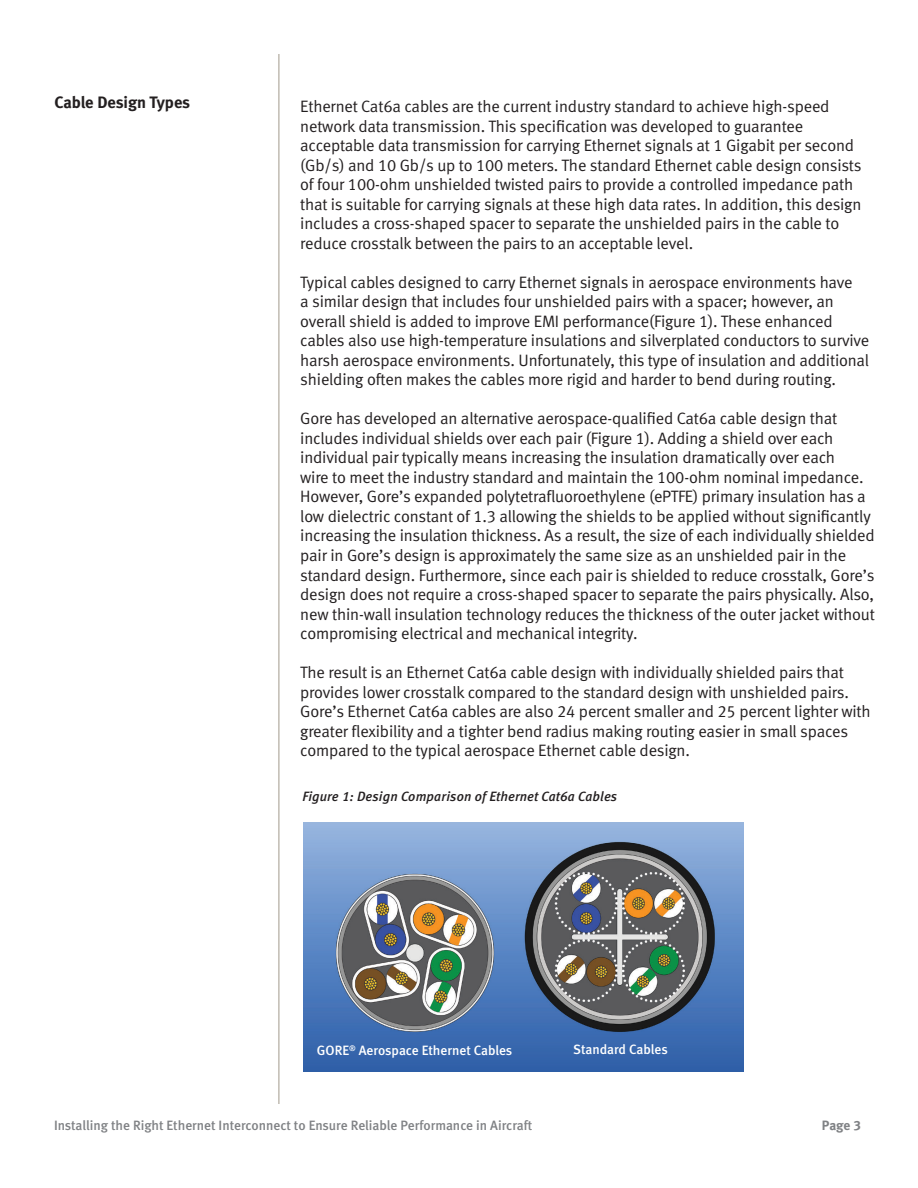
<style>
.page{position:relative;width:918px;height:1188px;background:#fff}
.page>*{position:absolute;margin:0;border:0;box-sizing:border-box;transform-origin:0 0}
.t1{font:16.5px/19.5px "Meta Normal LF";letter-spacing:-.01em;color:#231f20}
.t2{font:16.5px "Meta Bold LF";letter-spacing:-.005em;color:#231f20}
.t3{font:13.5px "Meta Medium LF";color:#808285}
.t4{font:italic 13.5px "Meta Medium LF";letter-spacing:.01em;color:#231f20}
.t5{font:13.5px "Meta Medium LF";color:#fff}
.t6{font:13.5px "Meta Bold LF";color:#808285}
</style>
<div class="page">
<hr style="left:279px;top:54px;width:1px;height:1050px;background:#a2998b">
<img style="left:303px;top:823px;width:440px;height:248px">
<p class="t2" style="left:54px;top:92px;width:137px">Cable Design Types</p>
<p class="t1" style="left:300px;top:97px;width:563px">Ethernet Cat6a cables are the current industry standard to achieve high-speed network data transmission. This specification was developed to guarantee acceptable data transmission for carrying Ethernet signals at 1 Gigabit per second (Gb/s) and 10 Gb/s up to 100 meters. The standard Ethernet cable design consists of four 100-ohm unshielded twisted pairs to provide a controlled impedance path that is suitable for carrying signals at these high data rates. In addition, this design includes a cross-shaped spacer to separate the unshielded pairs in the cable to reduce crosstalk between the pairs to an acceptable level.</p>
<p class="t1" style="left:300px;top:272px;width:571px">Typical cables designed to carry Ethernet signals in aerospace environments have<br>a similar design that includes four unshielded pairs with a spacer; however, an overall shield is added to improve EMI performance(Figure 1). These enhanced cables also use high-temperature insulations and silverplated conductors to survive harsh aerospace environments. Unfortunately, this type of insulation and additional shielding often makes the cables more rigid and harder to bend during routing.</p>
<p class="t1" style="left:300px;top:409px;width:576px">Gore has developed an alternative aerospace-qualified Cat6a cable design that includes individual shields over each pair (Figure 1). Adding a shield over each individual pair typically means increasing the insulation dramatically over each<br>wire to meet the industry standard and maintain the 100-ohm nominal impedance.<br>However, Gore’s expanded polytetrafluoroethylene (ePTFE) primary insulation has a low dielectric constant of 1.3 allowing the shields to be applied without significantly increasing the insulation thickness. As a result, the size of each individually shielded pair in Gore’s design is approximately the same size as an unshielded pair in the standard design. Furthermore, since each pair is shielded to reduce crosstalk, Gore’s design does not require a cross-shaped spacer to separate the pairs physically. Also, new thin-wall insulation technology reduces the thickness of the outer jacket without compromising electrical and mechanical integrity.</p>
<p class="t1" style="left:300px;top:662px;width:572px">The result is an Ethernet Cat6a cable design with individually shielded pairs that provides lower crosstalk compared to the standard design with unshielded pairs.<br>Gore’s Ethernet Cat6a cables are also 24 percent smaller and 25 percent lighter with greater flexibility and a tighter bend radius making routing easier in small spaces compared to the typical aerospace Ethernet cable design.</p>
<p class="t4" style="left:302px;top:788px;width:316px">Figure 1: Design Comparison of Ethernet Cat6a Cables</p>
<p class="t5" style="left:317px;top:1043px;width:197px">GORE<sup>®</sup> Aerospace Ethernet Cables</p>
<p class="t5" style="left:573px;top:1042px;width:96px">Standard Cables</p>
<p class="t3" style="left:54px;top:1118px;width:480px">Installing the Right Ethernet Interconnect to Ensure Reliable Performance in Aircraft</p>
<p class="t6" style="left:822px;top:1118px;width:41px">Page 3</p>
</div>
